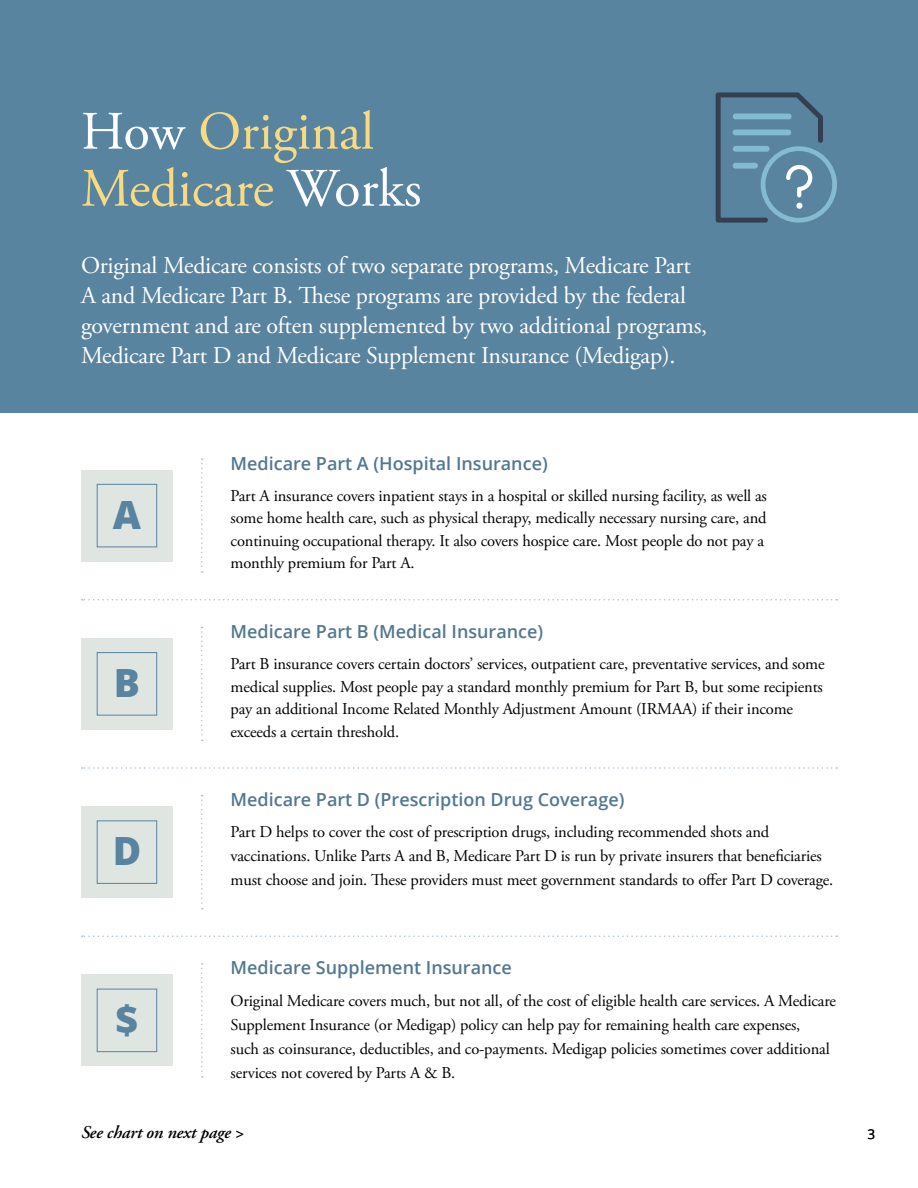
<style>
.page{position:relative;width:918px;height:1188px;background:#fff}
.page>*{position:absolute;margin:0;border:0;box-sizing:border-box;transform-origin:0 0}
.Smaller_H2{font:54px/57px "Adobe Garamond Pro";color:#f8da81}
.t1{font:800 38.85px "Open Sans";color:#5884a0}
.Small_Subheading{font:24px/30px "Adobe Garamond Pro";letter-spacing:-.01em;color:#fff}
.Open_Sans{font:600 18px "Open Sans";color:#517891}
.Open_Sans-2{font:italic 600 18px "Adobe Garamond Pro";letter-spacing:-.01em;color:#000}
.Small_Body{font:16.5px/22.5px "Adobe Garamond Pro";letter-spacing:-.01em;color:#000}
.t2{font:13.5px "Open Sans";color:#000}
.s1{color:#fff}
</style>
<div class="page">
<div style="left:0;top:0;width:918px;height:413px;background:#5884a0"></div>
<div style="left:81px;top:470px;width:92px;height:92px;background:#dfe5e1"></div>
<div style="left:97px;top:484px;width:60px;height:63px;border:1px solid #5884a0"></div>
<svg style="left:201px;top:458px;width:2px;height:115px"></svg>
<svg style="left:82px;top:599px;width:755px;height:1px"></svg>
<svg style="left:82px;top:767px;width:755px;height:2px"></svg>
<svg style="left:82px;top:936px;width:755px;height:1px"></svg>
<div style="left:81px;top:638px;width:92px;height:92px;background:#dfe5e1"></div>
<div style="left:97px;top:652px;width:60px;height:63px;border:1px solid #5884a0"></div>
<svg style="left:201px;top:627px;width:2px;height:114px"></svg>
<div style="left:81px;top:806px;width:92px;height:92px;background:#dfe5e1"></div>
<div style="left:97px;top:821px;width:60px;height:63px;border:1px solid #5884a0"></div>
<svg style="left:201px;top:795px;width:2px;height:114px"></svg>
<div style="left:81px;top:974px;width:92px;height:92px;background:#dfe5e1"></div>
<div style="left:97px;top:989px;width:60px;height:63px;border:1px solid #5884a0"></div>
<svg style="left:201px;top:963px;width:2px;height:115px"></svg>
<svg style="left:716px;top:92px;width:121px;height:131px"></svg>
<div style="left:733px;top:130px;width:58px;height:5px;background:#85bbd0;border-radius:3px"></div>
<div style="left:733px;top:114px;width:59px;height:5px;background:#85bbd0;border-radius:3px"></div>
<div style="left:733px;top:146px;width:37px;height:6px;background:#85bbd0;border-radius:3px"></div>
<div style="left:733px;top:163px;width:25px;height:6px;background:#85bbd0;border-radius:3px"></div>
<p class="Smaller_H2" style="left:81px;top:105px;width:342px"><span class="s1">How</span> Original<br>Medicare <span class="s1">Works</span></p>
<p class="Small_Subheading" style="left:81px;top:252px;width:628px">Original Medicare consists of two separate programs, Medicare Part A and Medicare Part B. These programs are provided by the federal government and are often supplemented by two additional programs, Medicare Part D and Medicare Supplement Insurance (Medigap).</p>
<p class="Open_Sans" style="left:231px;top:451px;width:319px">Medicare Part A (Hospital Insurance)</p>
<p class="t1" style="left:113px;top:485px;width:30px">A</p>
<p class="Small_Body" style="left:231px;top:485px;width:538px">Part A insurance covers inpatient stays in a hospital or skilled nursing facility, as well as some home health care, such as physical therapy, medically necessary nursing care, and continuing occupational therapy. It also covers hospice care. Most people do not pay a monthly premium for Part A.</p>
<p class="Open_Sans" style="left:231px;top:619px;width:314px">Medicare Part B (Medical Insurance)</p>
<p class="t1" style="left:114px;top:653px;width:28px">B</p>
<p class="Small_Body" style="left:231px;top:653px;width:596px">Part B insurance covers certain doctors’ services, outpatient care, preventative services, and some medical supplies. Most people pay a standard monthly premium for Part B, but some recipients pay an additional Income Related Monthly Adjustment Amount (IRMAA) if their income exceeds a certain threshold.</p>
<p class="Open_Sans" style="left:231px;top:787px;width:395px">Medicare Part D (Prescription Drug Coverage)</p>
<p class="t1" style="left:113px;top:822px;width:30px">D</p>
<p class="Small_Body" style="left:231px;top:821px;width:604px;line-height:24px">Part D helps to cover the cost of prescription drugs, including recommended shots and vaccinations. Unlike Parts A and B, Medicare Part D is run by private insurers that beneficiaries must choose and join. These providers must meet government standards to offer Part D coverage.</p>
<p class="Open_Sans" style="left:231px;top:955px;width:283px">Medicare Supplement Insurance</p>
<p class="t1" style="left:116px;top:990px;width:24px">$</p>
<p class="Small_Body" style="left:231px;top:989px;width:607px;line-height:24px">Original Medicare covers much, but not all, of the cost of eligible health care services. A Medicare Supplement Insurance (or Medigap) policy can help pay for remaining health care expenses,<br>such as coinsurance, deductibles, and co-payments. Medigap policies sometimes cover additional services not covered by Parts A &amp; B.</p>
<p class="Open_Sans-2" style="left:81px;top:1122px;width:165px">See chart on next page &gt;</p>
<p class="t2" style="left:868px;top:1124px;width:9px">3</p>
</div>
